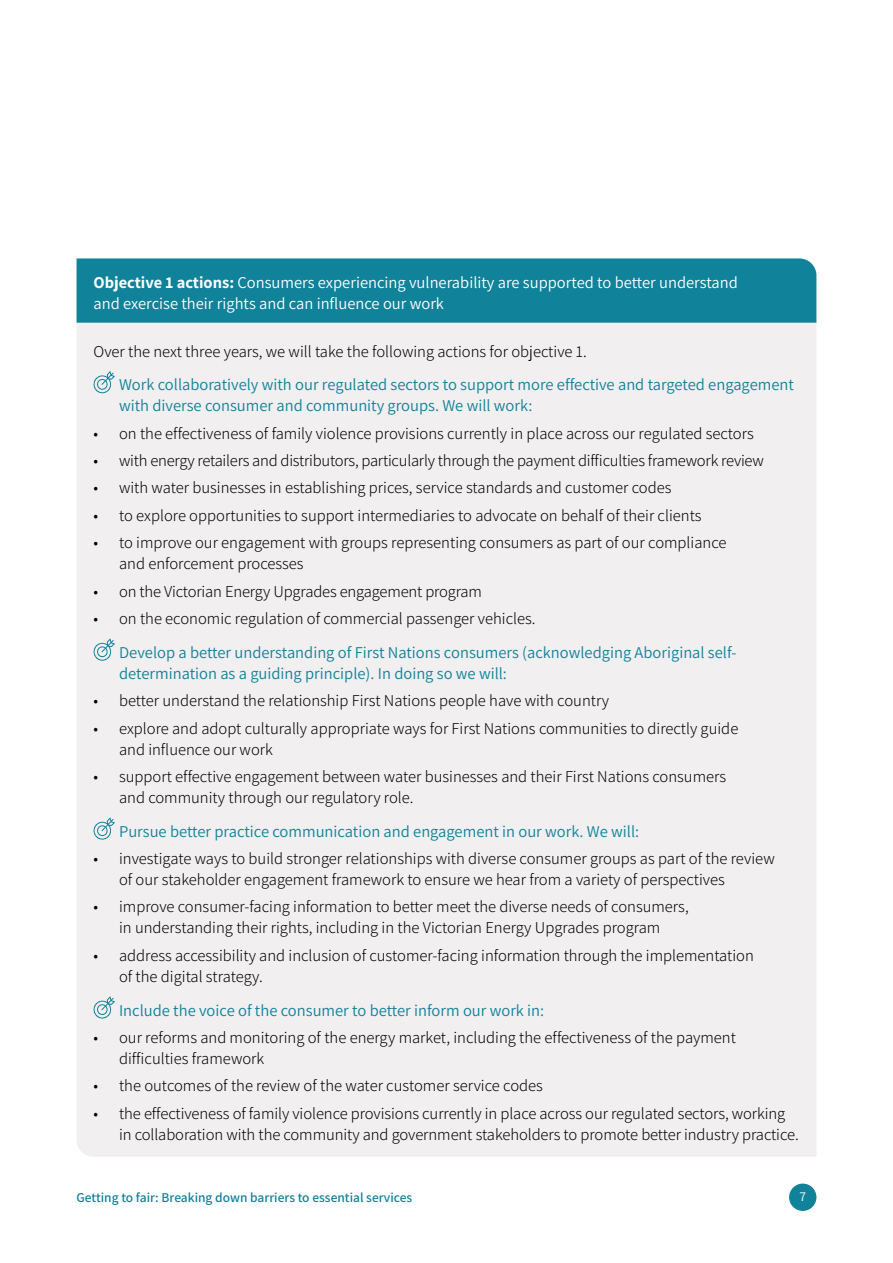
<style>
.page{position:relative;width:893px;height:1263px;background:#fff}
.page>*{position:absolute;margin:0;border:0;box-sizing:border-box;transform-origin:0 0}
.t1{font:300 16.5px/21px "Assistant";color:#000}
.t2{font:200 16.5px/21px "Assistant";color:#10829a}
.t3{font:200 16.5px/21px "Assistant";color:#fff}
.t4{font:600 13.5px "Assistant";color:#10829a}
.t5{font:200 13.5px "Assistant";color:#fff}
.s1{font-weight:700}
</style>
<div class="page">
<div style="left:789px;top:1183px;width:27px;height:28px;background:#10829a;border-radius:50%"></div>
<div style="left:77px;top:323px;width:739px;height:834px;background:#f1efef"></div>
<svg style="left:92px;top:371px;width:23px;height:24px"></svg>
<svg style="left:92px;top:639px;width:23px;height:23px"></svg>
<svg style="left:92px;top:817px;width:23px;height:24px"></svg>
<svg style="left:92px;top:996px;width:23px;height:24px"></svg>
<div style="left:77px;top:258px;width:739px;height:65px;background:#10829a"></div>
<p class="t3" style="left:94px;top:271px;width:646px"><span class="s1">Objective 1 actions:</span> Consumers experiencing vulnerability are supported to better understand and exercise their rights and can influence our work</p>
<p class="t1" style="left:94px;top:340px;width:495px">Over the next three years, we will take the following actions for objective 1.</p>
<p class="t2" style="left:119px;top:373px;width:676px">Work collaboratively with our regulated sectors to support more effective and targeted engagement with diverse consumer and community groups. We will work:</p>
<p class="t1" style="left:94px;top:422px;width:662px">• on the effectiveness of family violence provisions currently in place across our regulated sectors</p>
<p class="t1" style="left:94px;top:449px;width:672px">• with energy retailers and distributors, particularly through the payment difficulties framework review</p>
<p class="t1" style="left:94px;top:477px;width:579px">• with water businesses in establishing prices, service standards and customer codes</p>
<p class="t1" style="left:94px;top:504px;width:610px">• to explore opportunities to support intermediaries to advocate on behalf of their clients</p>
<p class="t1" style="left:119px;top:531px;width:609px;text-indent:-26px">• to improve our engagement with groups representing consumers as part of our compliance and enforcement processes</p>
<p class="t1" style="left:94px;top:580px;width:390px">• on the Victorian Energy Upgrades engagement program</p>
<p class="t1" style="left:94px;top:607px;width:443px">• on the economic regulation of commercial passenger vehicles.</p>
<p class="t2" style="left:119px;top:641px;width:619px">Develop a better understanding of First Nations consumers (acknowledging Aboriginal self&shy;determination as a guiding principle). In doing so we will:</p>
<p class="t1" style="left:94px;top:689px;width:517px">• better understand the relationship First Nations people have with country</p>
<p class="t1" style="left:119px;top:717px;width:621px;text-indent:-26px">• explore and adopt culturally appropriate ways for First Nations communities to directly guide and influence our work</p>
<p class="t1" style="left:119px;top:765px;width:609px;text-indent:-26px">• support effective engagement between water businesses and their First Nations consumers and community through our regulatory role.</p>
<p class="t2" style="left:119px;top:820px;width:522px">Pursue better practice communication and engagement in our work. We will:</p>
<p class="t1" style="left:119px;top:847px;width:657px;text-indent:-26px">• investigate ways to build stronger relationships with diverse consumer groups as part of the review of our stakeholder engagement framework to ensure we hear from a variety of perspectives</p>
<p class="t1" style="left:94px;top:895px;width:597px;text-align:center">• improve consumer-facing information to better meet the diverse needs of consumers, in understanding their rights, including in the Victorian Energy Upgrades program</p>
<p class="t1" style="left:119px;top:944px;width:636px;text-indent:-26px">• address accessibility and inclusion of customer-facing information through the implementation of the digital strategy.</p>
<p class="t2" style="left:119px;top:999px;width:427px">Include the voice of the consumer to better inform our work in:</p>
<p class="t1" style="left:119px;top:1026px;width:618px;text-indent:-26px">• our reforms and monitoring of the energy market, including the effectiveness of the payment difficulties framework</p>
<p class="t1" style="left:94px;top:1074px;width:451px">• the outcomes of the review of the water customer service codes</p>
<p class="t1" style="left:119px;top:1102px;width:681px;text-indent:-26px">• the effectiveness of family violence provisions currently in place across our regulated sectors, working in collaboration with the community and government stakeholders to promote better industry practice.</p>
<p class="t4" style="left:77px;top:1188px;width:337px">Getting to fair: Breaking down barriers to essential services</p>
<p class="t5" style="left:799px;top:1188px;width:8px">7</p>
</div>
